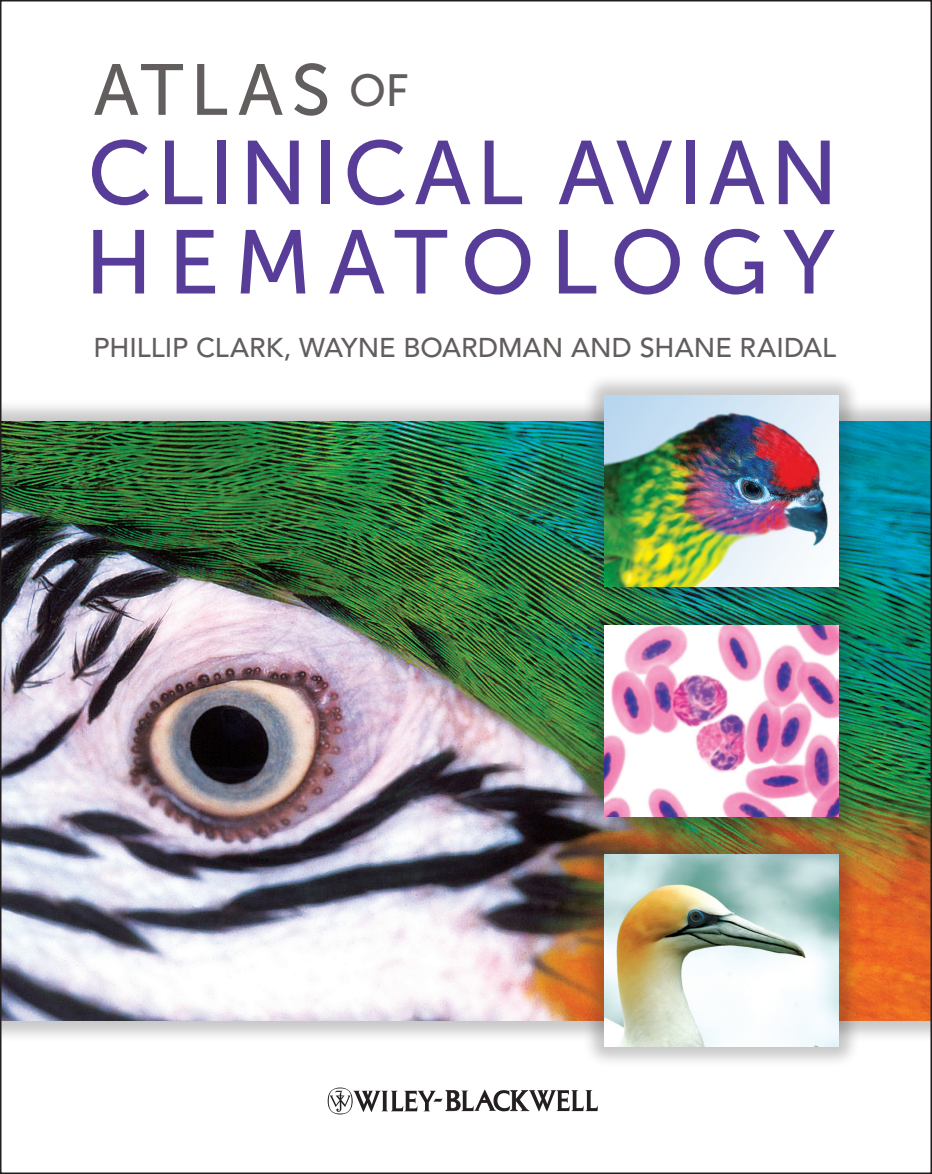
<style>
.page{position:relative;width:932px;height:1174px;background:#fff}
.page>*{position:absolute;margin:0;border:0;box-sizing:border-box;transform-origin:0 0}
.t1{font:90px/89.2px "Museo Sans 500";letter-spacing:.055em;color:#573d98}
.t2{font:72px "Museo Sans 500";letter-spacing:.105em;color:#625e5d}
.t3{font:500 27px "Avenir LT Std";color:#625e5d}
.s1{font-size:45px}
</style>
<div class="page">
<div style="left:0;top:397px;width:931px;height:644px;background:#231f20;opacity:.25"></div>
<img style="left:3px;top:421px;width:925px;height:599px">
<div style="left:580px;top:601px;width:279px;height:236px;background:#231f20;opacity:.25"></div>
<img style="left:604px;top:625px;width:234px;height:191px">
<div style="left:580px;top:831px;width:279px;height:236px;background:#231f20;opacity:.25"></div>
<img style="left:604px;top:855px;width:234px;height:191px">
<svg style="left:327px;top:1087px;width:270px;height:27px"></svg>
<div style="left:580px;top:372px;width:279px;height:236px;background:#231f20;opacity:.25"></div>
<img style="left:604px;top:395px;width:234px;height:192px">
<h2 class="t2" style="left:94px;top:51px;width:317px">ATLAS <span class="s1">of</span></h2>
<h1 class="t1" style="left:85px;top:129px;width:755px">CLINICAL AVIAN<br>HEMATOLO GY</h1>
<p class="t3" style="left:94px;top:332px;width:744px">PHILLIP CLARK, WAYNE BOARDMAN AND SHANE RAIDAL</p>
</div>
